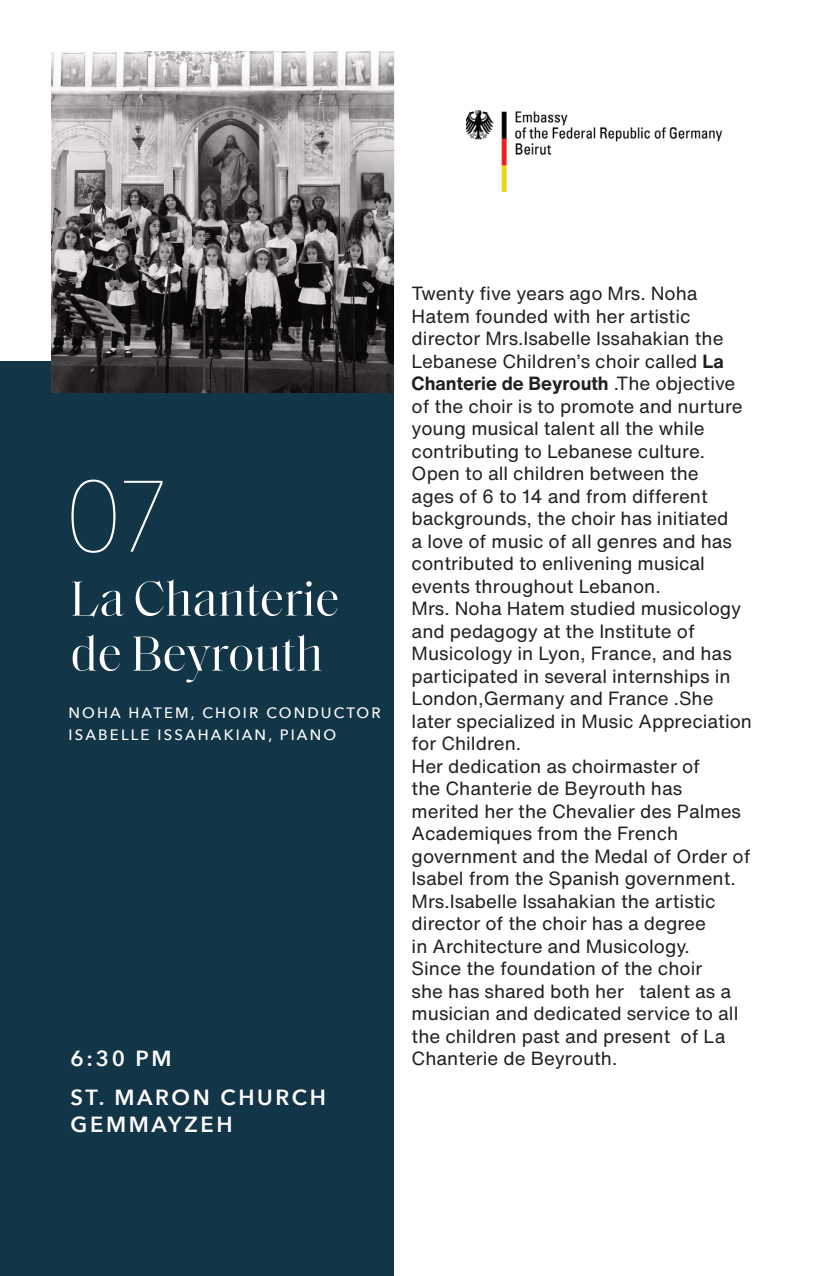
<style>
.page{position:relative;width:830px;height:1276px;background:#fff}
.page>*{position:absolute;margin:0;border:0;box-sizing:border-box;transform-origin:0 0}
.t1{font:200 100px "Avenir Next";color:#fff}
.t2{font:50px/55px "Saol Display";color:#fff}
.t3{font:600 21.75px/26.2px "Avenir Next";letter-spacing:.12em;color:#fff}
.t4{font:18.75px/22.5px "Helvetica Now Text";color:#231f20}
.t5{font:500 15px/22.5px "Avenir Next";letter-spacing:.14em;color:#fff}
.s1{font-weight:700}
</style>
<div class="page">
<div style="left:0;top:361px;width:393px;height:915px;background:#123548"></div>
<img style="left:466px;top:110px;width:257px;height:82px">
<img style="left:51px;top:52px;width:342px;height:341px">
<hr style="left:829px;top:361px;width:1px;height:915px;background:#123548">
<h1 class="t1" style="left:65px;top:432px;width:109px">07</h1>
<h2 class="t2" style="left:70px;top:568px;width:270px">La Chanterie de Beyrouth</h2>
<p class="t5" style="left:69px;top:700px;width:313px">NOHA HATEM, CHOIR CONDUCTOR<br>ISABELLE ISSAHAKIAN, PIANO</p>
<p class="t3" style="left:71px;top:1044px;width:102px">6:30 PM</p>
<p class="t3" style="left:71px;top:1084px;width:256px">ST. MARON CHURCH<br>GEMMAYZEH</p>
<p class="t4" style="left:411px;top:282px;width:342px">Twenty five years ago Mrs. Noha Hatem founded with her artistic director Mrs.Isabelle Issahakian the Lebanese Children’s choir called <span class="s1">La Chanterie de Beyrouth</span> .The objective of the choir is to promote and nurture young musical talent all the while contributing to Lebanese culture.<br>Open to all children between the<br>ages of 6 to 14 and from different backgrounds, the choir has initiated<br>a love of music of all genres and has contributed to enlivening musical events throughout Lebanon.<br>Mrs. Noha Hatem studied musicology and pedagogy at the Institute of Musicology in Lyon, France, and has participated in several internships in London,Germany and France .She later specialized in Music Appreciation for Children.<br>Her dedication as choirmaster of<br>the Chanterie de Beyrouth has merited her the Chevalier des Palmes Academiques from the French government and the Medal of Order of Isabel from the Spanish government.<br>Mrs.Isabelle Issahakian the artistic director of the choir has a degree<br>in Architecture and Musicology.<br>Since the foundation of the choir<br>she has shared both her talent as a musician and dedicated service to all the children past and present of La Chanterie de Beyrouth.</p>
</div>
